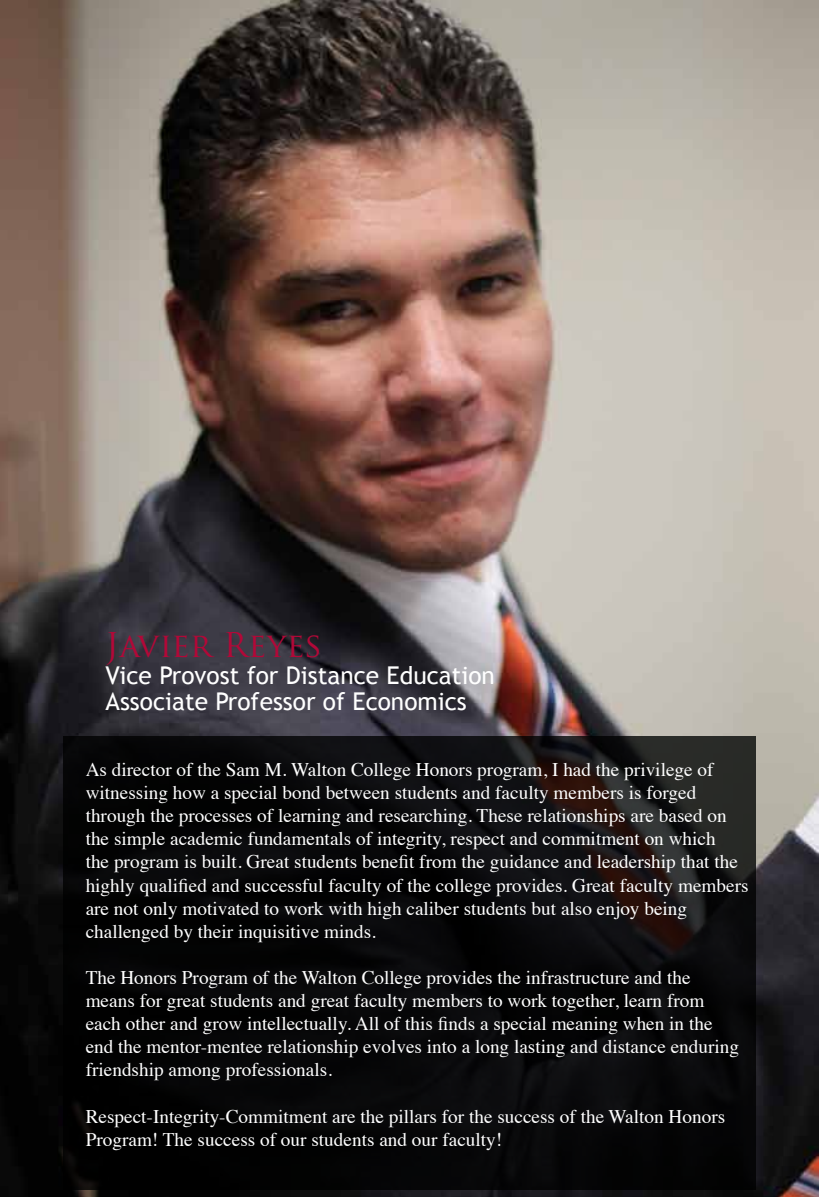
<style>
.page{position:relative;width:819px;height:1197px;background:#fff}
.page>*{position:absolute;margin:0;border:0;box-sizing:border-box;transform-origin:0 0}
.t1{font:33.25px "Trajan Pro";color:#b30838}
.t2{font:24.5px/26.2px "Trebuchet MS";color:#fff}
.t3{font:19.25px/23.1px "Times";color:#fff}
</style>
<div class="page">
<img style="left:0;top:0;width:818px;height:1197px">
<svg style="left:63px;top:736px;width:693px;height:454px;background:#09090a"></svg>
<h1 class="t1" style="left:106px;top:624px;width:218px">Javier Reyes</h1>
<p class="t2" style="left:106px;top:662px;width:391px">Vice Provost for Distance Education<br>Associate Professor of Economics</p>
<p class="t3" style="left:86px;top:756px;width:664px">As director of the Sam M. Walton College Honors program, I had the privilege of witnessing how a special bond between students and faculty members is forged through the processes of learning and researching. These relationships are based on the simple academic fundamentals of integrity, respect and commitment on which<br>the program is built. Great students benefit from the guidance and leadership that the highly qualified and successful faculty of the college provides. Great faculty members are not only motivated to work with high caliber students but also enjoy being challenged by their inquisitive minds.</p>
<p class="t3" style="left:86px;top:964px;width:655px">The Honors Program of the Walton College provides the infrastructure and the means for great students and great faculty members to work together, learn from each other and grow intellectually. All of this finds a special meaning when in the end the mentor-mentee relationship evolves into a long lasting and distance enduring friendship among professionals.</p>
<p class="t3" style="left:86px;top:1103px;width:641px">Respect-Integrity-Commitment are the pillars for the success of the Walton Honors<br>Program! The success of our students and our faculty!</p>
</div>
